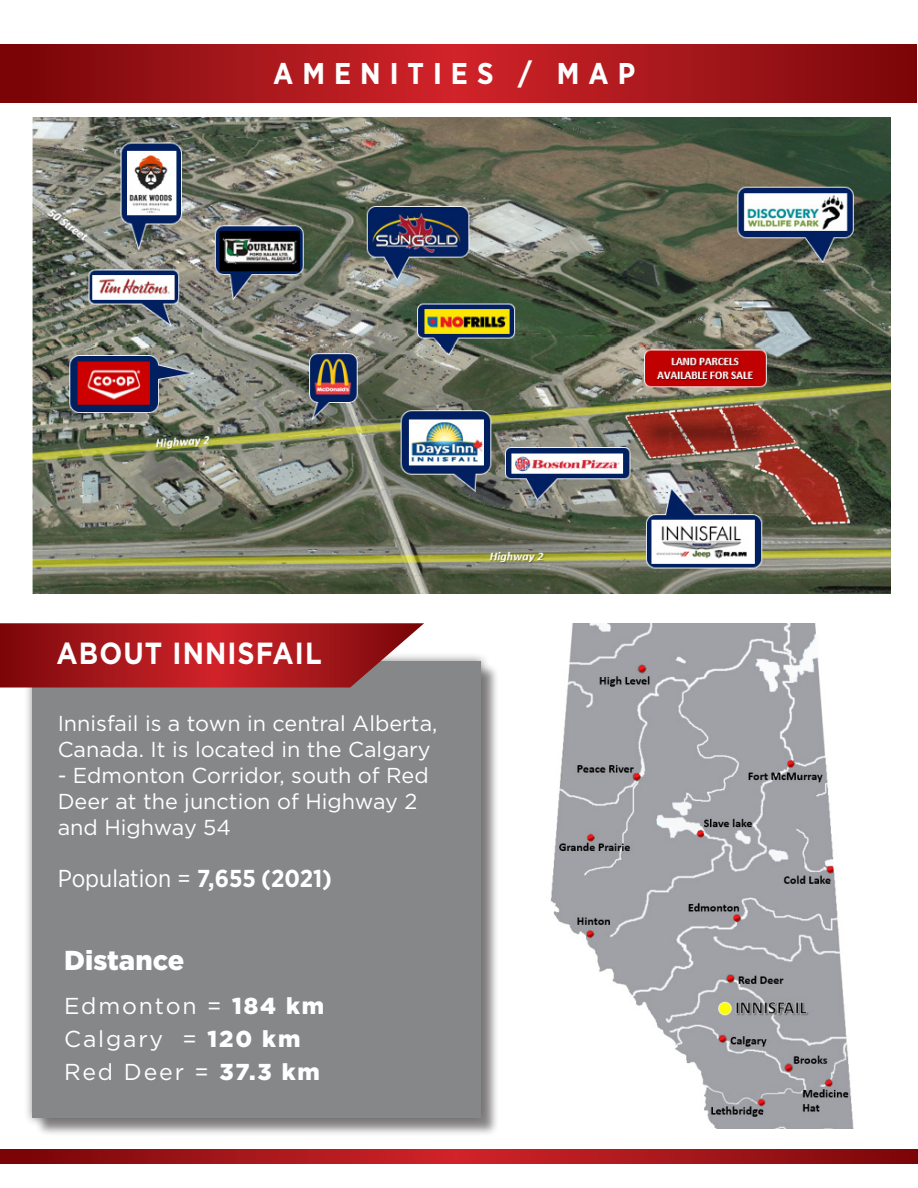
<style>
.page{position:relative;width:918px;height:1188px;background:#fff}
.page>*{position:absolute;margin:0;border:0;box-sizing:border-box;transform-origin:0 0}
.t1{font:700 30.45px "Gotham";letter-spacing:.04em;color:#fff;scale:.88 1}
.t2{font:700 30px "Gotham Narrow";letter-spacing:.3em;color:#fff}
.t3{font:900 27.3px "Gotham";color:#fff}
.t4{font:24.45px "Gotham Narrow";color:#fff}
.t5{font:23.1px "Gotham";letter-spacing:.08em;color:#fff}
.t6{font:21.6px/26px "Gotham";color:#fff}
.s1{font-weight:700}
.s2{font-weight:900}
</style>
<div class="page">
<svg style="left:0;top:1149px;width:918px;height:14px;background:#a31519"></svg>
<img style="left:33px;top:117px;width:858px;height:477px">
<svg style="left:0;top:45px;width:917px;height:57px;background:#a41519"></svg>
<div style="left:35px;top:663px;width:464px;height:473px;background:#231f20;opacity:.75"></div>
<div style="left:23px;top:652px;width:467px;height:475px;background:#231f20;opacity:.75"></div>
<div style="left:33px;top:661px;width:448px;height:457px;background:#868788"></div>
<svg style="left:0;top:623px;width:424px;height:65px;background:#a82529"></svg>
<img style="left:550px;top:623px;width:304px;height:505px">
<h2 class="t2" style="left:273px;top:54px;width:364px">AMENITIES / MAP</h2>
<p class="t1" style="left:57px;top:633px;width:303px">ABOUT INNISFAIL</p>
<p class="t6" style="left:58px;top:710px;width:381px">Innisfail is a town in central Alberta,<br>Canada. It is located in the Calgary</p>
<p class="t6" style="left:58px;top:762px;width:373px">- Edmonton Corridor, south of Red<br>Deer at the junction of Highway 2 and Highway 54</p>
<p class="t4" style="left:58px;top:863px;width:276px">Population = <span class="s1">7,655 (2021)</span></p>
<p class="t3" style="left:64px;top:941px;width:122px">Distance</p>
<p class="t5" style="left:64px;top:991px;width:262px">Edmonton = <span class="s2">184 km</span></p>
<p class="t5" style="left:64px;top:1024px;width:238px">Calgary = <span class="s2">120 km</span></p>
<p class="t5" style="left:64px;top:1058px;width:257px">Red Deer = <span class="s2">37.3 km</span></p>
</div>
